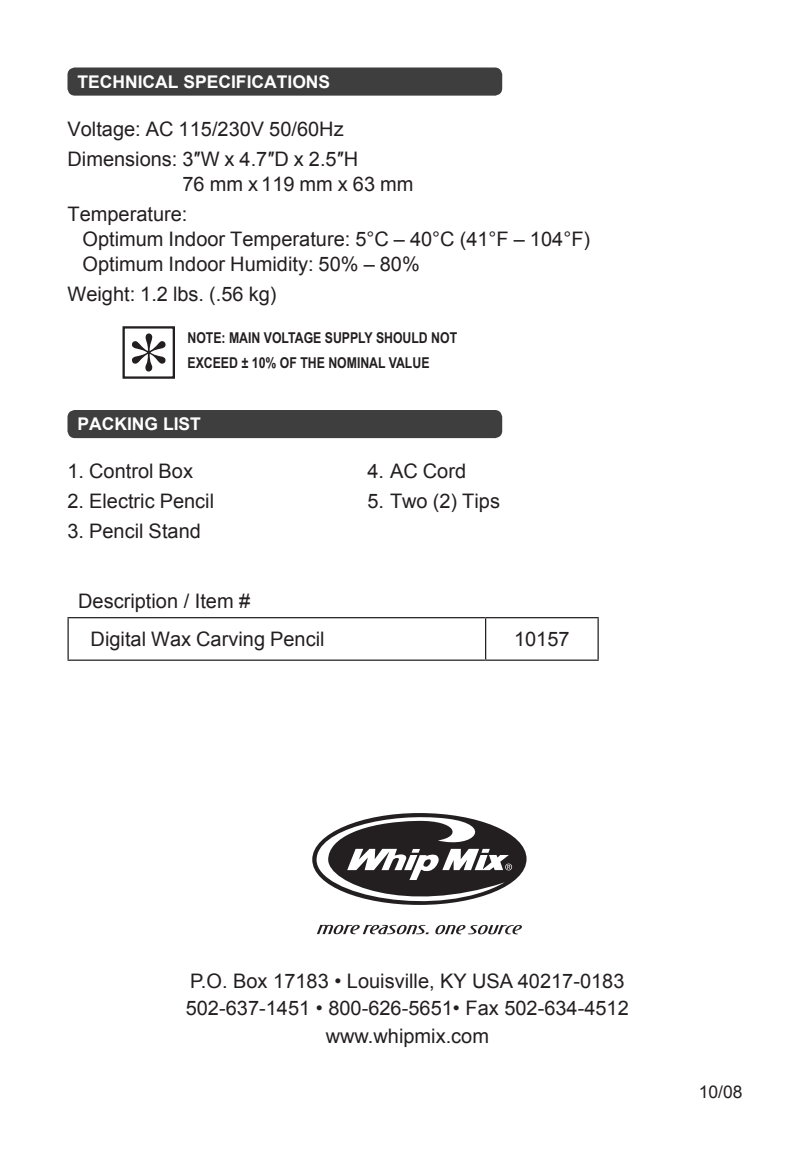
<style>
.page{position:relative;width:810px;height:1170px;background:#fff}
.page>*{position:absolute;margin:0;border:0;box-sizing:border-box;transform-origin:0 0}
.t1{font:20px/27.5px "Arial";color:#231f20}
.t2{font:700 17.5px "Arial";color:#fff}
.t3{font:17.5px "Arial";color:#231f20}
.t4{font:700 15px/25px "Arial Narrow";color:#231f20}
</style>
<div class="page">
<svg style="left:316px;top:813px;width:196px;height:92px"></svg>
<svg style="left:317px;top:925px;width:205px;height:9px"></svg>
<div style="left:68px;top:68px;width:434px;height:28px;background:#3e3e3f;border-radius:8px"></div>
<div style="left:68px;top:410px;width:434px;height:28px;background:#3e3e3f;border-radius:8px"></div>
<hr style="left:68px;top:617px;width:418px;height:1px;background:#231f20">
<hr style="left:68px;top:618px;width:1px;height:42px;background:#231f20">
<hr style="left:486px;top:617px;width:113px;height:1px;background:#231f20">
<hr style="left:485px;top:618px;width:1px;height:42px;background:#231f20">
<hr style="left:598px;top:618px;width:1px;height:42px;background:#231f20">
<hr style="left:68px;top:660px;width:418px;height:1px;background:#231f20">
<hr style="left:486px;top:660px;width:113px;height:1px;background:#231f20">
<div style="left:123px;top:326px;width:52px;height:53px;border:2px solid #231f20"></div>
<svg style="left:132px;top:333px;width:34px;height:39px"></svg>
<p class="t2" style="left:78px;top:70px;width:253px">TECHNICAL SPECIFICATIONS</p>
<p class="t1" style="left:68px;top:114px;width:292px;line-height:30px">Voltage: AC 115/230V 50/60Hz<br>Dimensions: 3″W x 4.7″D x 2.5″H</p>
<p class="t1" style="left:68px;top:169px;width:348px;line-height:30px;text-indent:115px">76 mm x 119 mm x 63 mm<br>Temperature:</p>
<p class="t1" style="left:82px;top:226px;width:509px;line-height:25px">Optimum Indoor Temperature: 5°C – 40°C (41°F – 104°F)<br>Optimum Indoor Humidity: 50% – 80%</p>
<p class="t1" style="left:68px;top:280px;width:210px">Weight: 1.2 lbs. (.56 kg)</p>
<p class="t4" style="left:188px;top:325px;width:271px">NOTE: MAIN VOLTAGE SUPPLY SHOULD NOT<br>EXCEED ± 10% OF THE NOMINAL VALUE</p>
<p class="t2" style="left:78px;top:413px;width:113px">PACKING LIST</p>
<p class="t1" style="left:68px;top:458px;width:127px">1. Control Box</p>
<p class="t1" style="left:368px;top:458px;width:100px">4. AC Cord</p>
<p class="t1" style="left:68px;top:488px;width:148px">2. Electric Pencil</p>
<p class="t1" style="left:368px;top:488px;width:134px">5. Two (2) Tips</p>
<p class="t1" style="left:68px;top:518px;width:135px">3. Pencil Stand</p>
<p class="t1" style="left:91px;top:582px;width:235px;line-height:38.5px;text-indent:-12px">Description / Item #<br>Digital Wax Carving Pencil</p>
<p class="t1" style="left:514px;top:626px;width:57px">10157</p>
<p class="t1" style="left:186px;top:967px;width:445px;text-align:center">P.O. Box 17183 • Louisville, KY USA 40217-0183<br>502-637-1451 • 800-626-5651• Fax 502-634-4512 www.whipmix.com</p>
<p class="t3" style="left:699px;top:1080px;width:45px">10/08</p>
</div>
